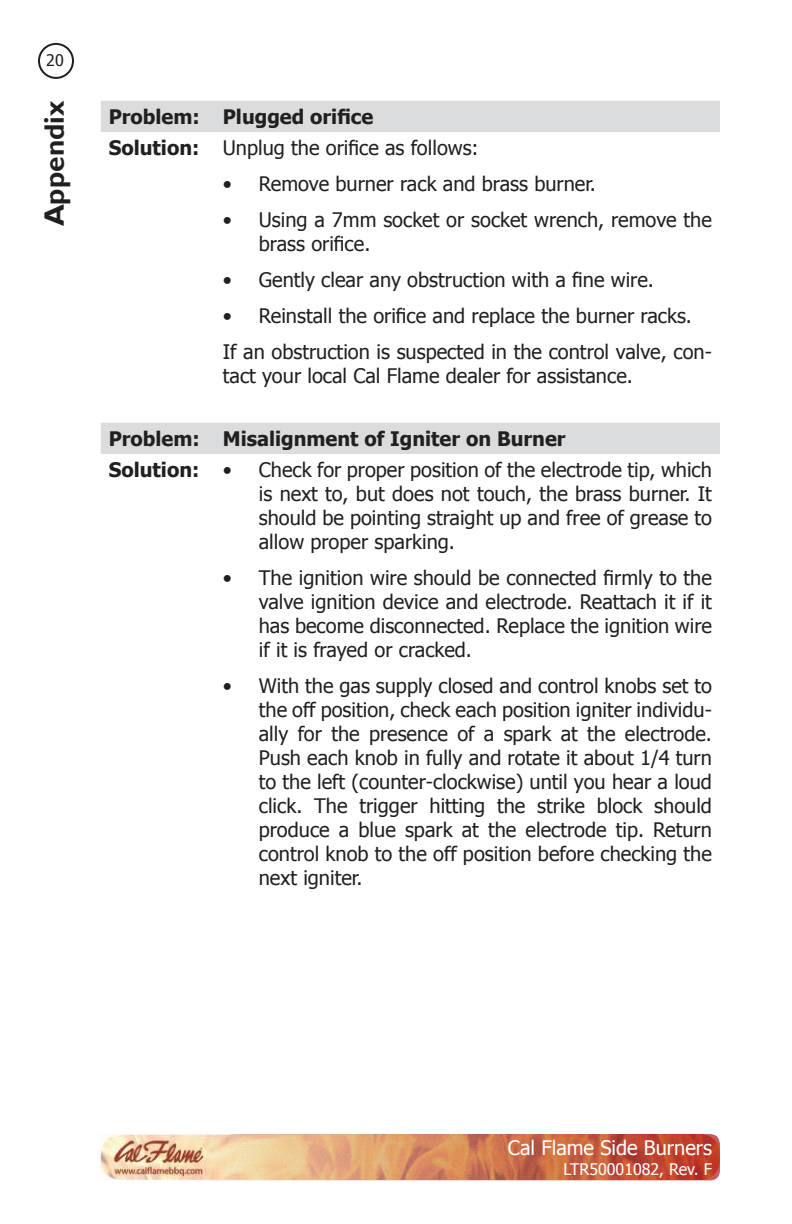
<style>
.page{position:relative;width:792px;height:1224px;background:#fff}
.page>*{position:absolute;margin:0;border:0;box-sizing:border-box;transform-origin:0 0}
.t1{font:700 28px "Gill Sans";color:#221f1f}
.t2{font:20px/24px "Tahoma";color:#221f1f;text-align:justify}
.t3{font:700 20px/31.2px "Tahoma";color:#221f1f}
.t4{font:20px "Tahoma";color:#fff}
.t5{font:16px "Tahoma";color:#fff}
.t6{font:16px "Tahoma";color:#221f1f}
.s1{font-weight:400}
</style>
<div class="page">
<div style="left:38px;top:43px;width:36px;height:36px;border:2px solid #221f1f;border-radius:50%"></div>
<img style="left:36px;top:1134px;width:684px;height:47px;border-radius:10px">
<img style="left:99px;top:1134px;width:131px;height:45px">
<svg style="left:101px;top:101px;width:619px;height:353px"></svg>
<p class="t6" style="left:46px;top:54px;width:19px">20</p>
<h1 class="t1" style="left:43px;top:226px;width:127px;rotate:-90deg">Appendix</h1>
<p class="t3" style="left:109px;top:103px;width:371px">Problem: Plugged orifice<br>Solution: <span class="s1">Unplug the orifice as follows:</span></p>
<p class="t2" style="left:223px;top:174px;width:375px">• Remove burner rack and brass burner.</p>
<p class="t2" style="left:259px;top:210px;width:455px;text-indent:-36px">• Using a 7mm socket or socket wrench, remove the brass orifice.</p>
<p class="t2" style="left:223px;top:270px;width:433px">• Gently clear any obstruction with a fine wire.</p>
<p class="t2" style="left:223px;top:300px;width:491px;line-height:36px">• Reinstall the orifice and replace the burner racks.<br>If an obstruction is suspected in the control valve, con-</p>
<p class="t2" style="left:223px;top:366px;width:412px">tact your local Cal Flame dealer for assistance.</p>
<p class="t3" style="left:109px;top:425px;width:458px">Problem: Misalignment of Igniter on Burner<br>Solution: <span class="s1">•</span></p>
<p class="t2" style="left:259px;top:460px;width:455px">Check for proper position of the electrode tip, which is next to, but does not touch, the brass burner. It should be pointing straight up and free of grease to allow proper sparking.</p>
<p class="t2" style="left:259px;top:568px;width:455px;text-indent:-36px">• The ignition wire should be connected firmly to the valve ignition device and electrode. Reattach it if it has become disconnected. Replace the ignition wire if it is frayed or cracked.</p>
<p class="t2" style="left:259px;top:676px;width:455px;text-indent:-36px">• With the gas supply closed and control knobs set to the off position, check each position igniter individu&shy;ally for the presence of a spark at the electrode.<br>Push each knob in fully and rotate it about 1/4 turn to the left (counter-clockwise) until you hear a loud click. The trigger hitting the strike block should produce a blue spark at the electrode tip. Return control knob to the off position before checking the next igniter.</p>
<p class="t4" style="left:508px;top:1140px;width:205px">Cal Flame Side Burners</p>
<p class="t5" style="left:563px;top:1163px;width:150px">LTR50001082, Rev. F</p>
</div>
